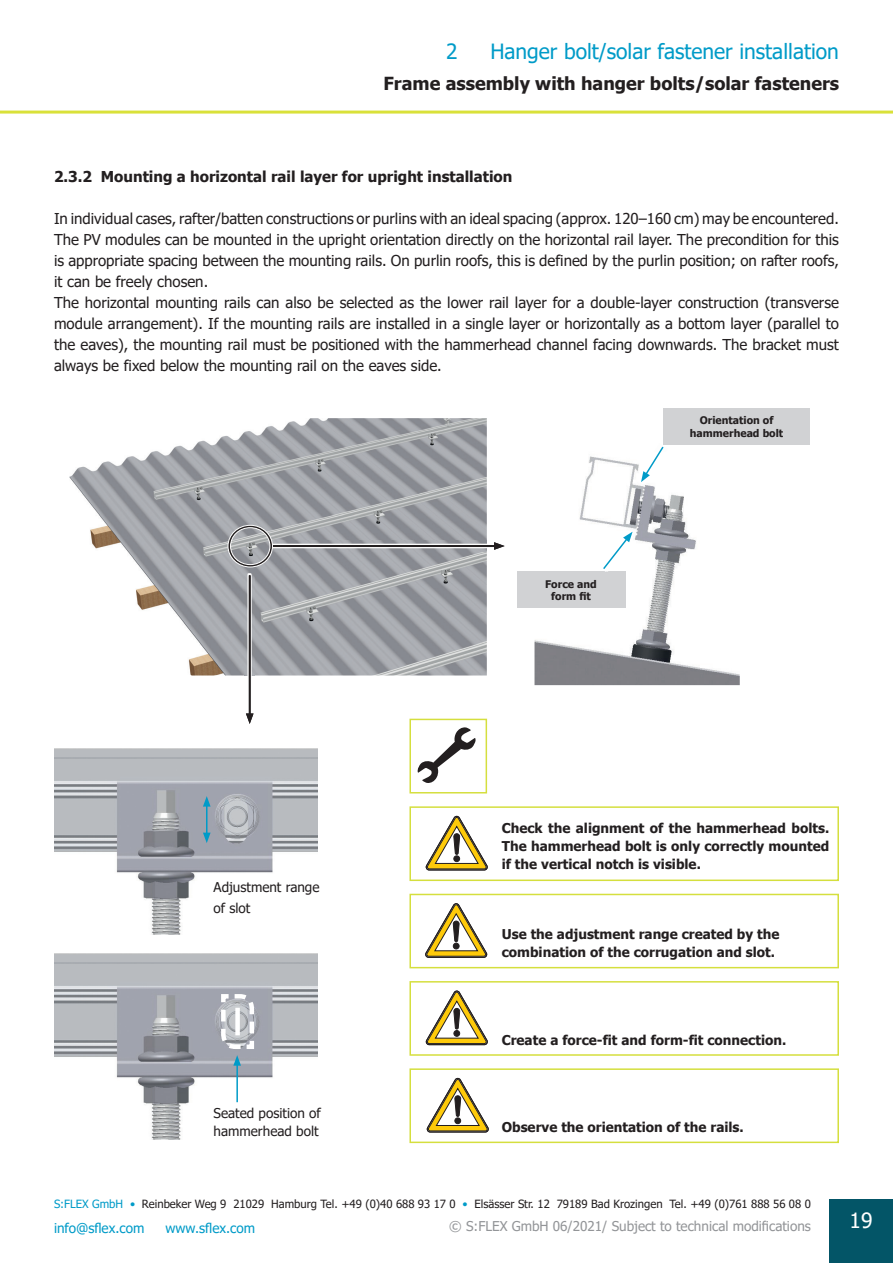
<style>
.page{position:relative;width:893px;height:1263px;background:#fff}
.page>*{position:absolute;margin:0;border:0;box-sizing:border-box;transform-origin:0 0}
.t1{font:21px "Tahoma";color:#009bc8}
.t2{font:21px "Tahoma";color:#fff}
.t3{font:700 18px "Tahoma";color:#231f20}
.t4{font:15px/21px "Tahoma";color:#231f20}
.t5{font:700 15px "Tahoma";color:#231f20}
.t6{font:700 13.5px/18px "Tahoma";color:#231f20}
.t7{font:13.5px/21px "Tahoma";color:#231f20}
.t8{font:13.5px "Tahoma";color:#939598}
.t9{font:13.5px "Tahoma";color:#009bc8}
.t10{font:11.4px "Tahoma";color:#231f20}
.t11{font:700 10.5px/12.6px "Tahoma";color:#231f20;text-align:center}
.s1{color:#009bc8}
</style>
<div class="page">
<div style="left:829px;top:1199px;width:64px;height:64px;background:#035567"></div>
<hr style="left:0;top:111px;width:893px;height:3px;background:#d9e139">
<img style="left:69px;top:418px;width:418px;height:257px">
<img style="left:534px;top:456px;width:206px;height:229px">
<div style="left:663px;top:408px;width:147px;height:36px;background:#d1d2d4"></div>
<div style="left:517px;top:572px;width:108px;height:36px;background:#d1d2d4"></div>
<img style="left:599px;top:527px;width:38px;height:45px">
<svg style="left:602px;top:532px;width:31px;height:41px"></svg>
<img style="left:636px;top:456px;width:30px;height:30px">
<svg style="left:641px;top:446px;width:24px;height:36px"></svg>
<img style="left:245px;top:574px;width:10px;height:139px">
<hr style="left:249px;top:576px;width:1px;height:140px;background:#231f20">
<hr style="left:250px;top:576px;width:1px;height:140px;background:#231f20">
<svg style="left:246px;top:713px;width:8px;height:11px"></svg>
<img style="left:273px;top:541px;width:214px;height:10px">
<hr style="left:272px;top:546px;width:224px;height:1px;background:#231f20">
<hr style="left:272px;top:545px;width:224px;height:1px;background:#231f20">
<svg style="left:494px;top:542px;width:11px;height:8px"></svg>
<svg style="left:227px;top:524px;width:46px;height:44px;background:#a1a3a6"></svg>
<img style="left:54px;top:748px;width:264px;height:186px">
<img style="left:54px;top:953px;width:264px;height:186px">
<hr style="left:206px;top:804px;width:1px;height:31px;background:#009bc8">
<svg style="left:203px;top:796px;width:8px;height:11px"></svg>
<svg style="left:203px;top:833px;width:8px;height:10px"></svg>
<hr style="left:236px;top:1063px;width:2px;height:39px;background:#009bc8">
<svg style="left:219px;top:992px;width:37px;height:74px;background:#b6bbc2"></svg>
<div style="left:235px;top:1008px;width:5px;height:27px;background:#fff"></div>
<div style="left:409px;top:806px;width:430px;height:75px;border:2px solid #d5df3e"></div>
<svg style="left:425px;top:903px;width:62px;height:54px"></svg>
<svg style="left:426px;top:816px;width:61px;height:54px"></svg>
<div style="left:409px;top:894px;width:430px;height:74px;border:2px solid #d5df3e"></div>
<svg style="left:427px;top:1078px;width:61px;height:54px"></svg>
<svg style="left:426px;top:991px;width:62px;height:54px"></svg>
<div style="left:409px;top:1068px;width:430px;height:75px;border:2px solid #d5df3e"></div>
<div style="left:409px;top:981px;width:430px;height:75px;border:2px solid #d5df3e"></div>
<div style="left:409px;top:719px;width:78px;height:74px;background:#fff;border:2px solid #d5df3e"></div>
<svg style="left:417px;top:727px;width:59px;height:56px"></svg>
<h1 class="t1" style="left:446px;top:37px;width:13px">2</h1>
<h1 class="t1" style="left:490px;top:37px;width:350px">Hanger bolt/solar fastener installation</h1>
<p class="t3" style="left:383px;top:71px;width:457px">Frame assembly with hanger bolts/solar fasteners</p>
<p class="t5" style="left:54px;top:166px;width:460px">2.3.2 Mounting a horizontal rail layer for upright installation</p>
<p class="t4" style="left:54px;top:208px;width:786px">In individual cases, rafter/batten constructions or purlins with an ideal spacing (approx. 120–160 cm) may be encountered.<br>The PV modules can be mounted in the upright orientation directly on the horizontal rail layer. The precondition for this is appropriate spacing between the mounting rails. On purlin roofs, this is defined by the purlin position; on rafter roofs, it can be freely chosen.<br>The horizontal mounting rails can also be selected as the lower rail layer for a double-layer construction (transverse module arrangement). If the mounting rails are installed in a single layer or horizontally as a bottom layer (parallel to the eaves), the mounting rail must be positioned with the hammerhead channel facing downwards. The bracket must always be fixed below the mounting rail on the eaves side.</p>
<p class="t11" style="left:545px;top:578px;width:53px">Force and form fit</p>
<p class="t11" style="left:690px;top:414px;width:95px">Orientation of hammerhead bolt</p>
<p class="t7" style="left:214px;top:877px;width:107px">Adjustment range of slot</p>
<p class="t6" style="left:502px;top:819px;width:329px;text-align:justify">Check the alignment of the hammerhead bolts.<br>The hammerhead bolt is only correctly mounted if the vertical notch is visible.</p>
<p class="t6" style="left:502px;top:926px;width:279px">Use the adjustment range created by the combination of the corrugation and slot.</p>
<p class="t7" style="left:214px;top:1105px;width:109px;line-height:18px">Seated position of hammerhead bolt</p>
<p class="t6" style="left:502px;top:1032px;width:286px">Create a force-fit and form-fit connection.</p>
<p class="t6" style="left:502px;top:1119px;width:243px">Observe the orientation of the rails.</p>
<p class="t10" style="left:54px;top:1196px;width:758px"><span class="s1">S:FLEX GmbH •</span> Reinbeker Weg 9 21029 Hamburg Tel. +49 (0)40 688 93 17 0 <span class="s1">•</span> Elsässer Str. 12 79189 Bad Krozingen Tel. +49 (0)761 888 56 08 0</p>
<p class="t9" style="left:54px;top:1219px;width:92px">info@sflex.com</p>
<p class="t9" style="left:165px;top:1219px;width:91px">www.sflex.com</p>
<p class="t8" style="left:449px;top:1217px;width:363px">© S:FLEX GmbH 06/2021/ Subject to technical modifications</p>
<h1 class="t2" style="left:850px;top:1206px;width:24px">19</h1>
</div>
